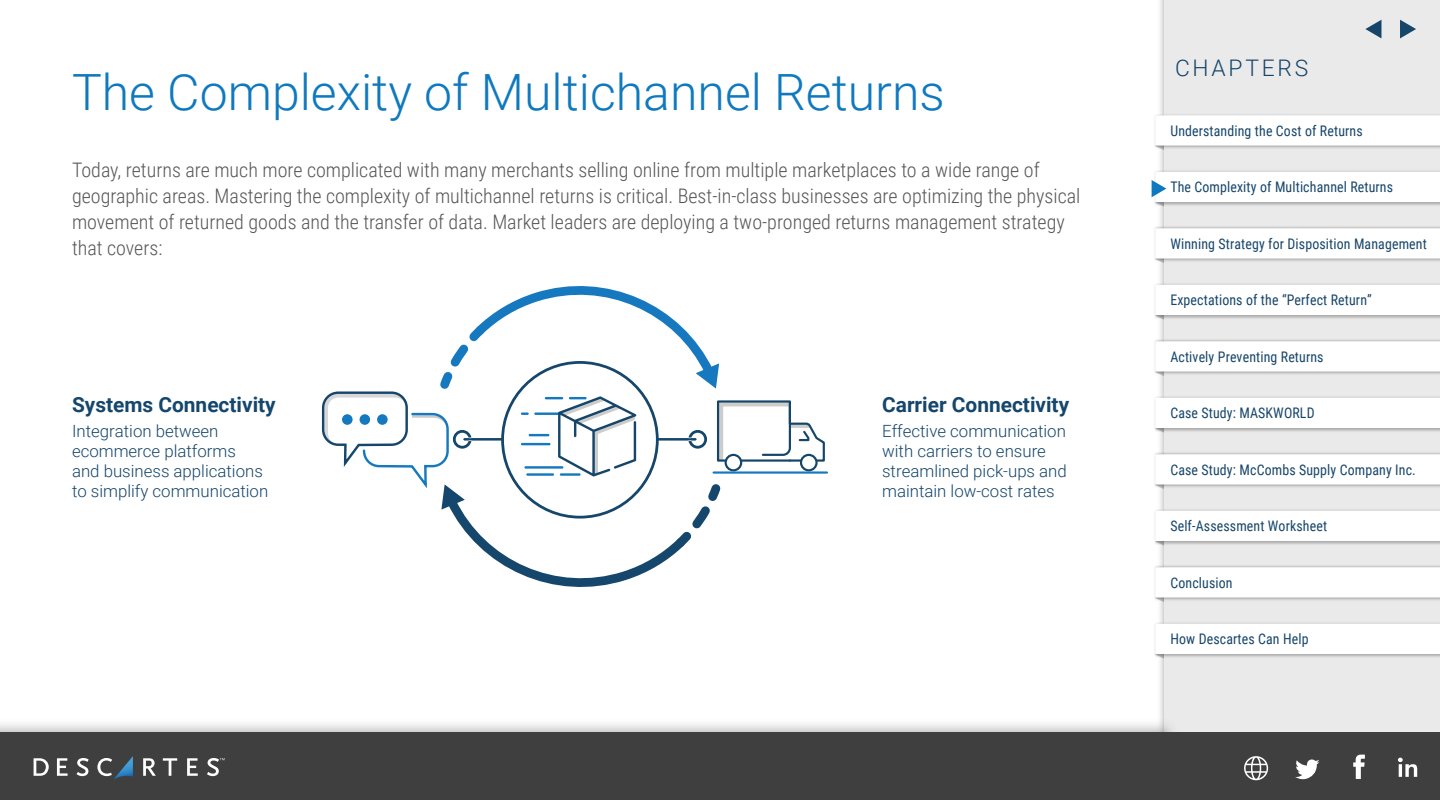
<style>
.page{position:relative;width:1440px;height:800px;background:#fff}
.page>*{position:absolute;margin:0;border:0;box-sizing:border-box;transform-origin:0 0}
.t1{font:300 50px "Roboto";color:#0f79bf}
.t2{font:300 22.8px "Roboto";letter-spacing:.12em;color:#16456a}
.t3{font:700 20.9px "Roboto";color:#15466b}
.t4{font:300 20px/26px "Roboto Condensed";color:#555}
.t5{font:300 16.8px/20.2px "Roboto";color:#15466b}
.t6{font:14.6px "Roboto Condensed";letter-spacing:.01em;color:#16456a;scale:.95 1}
</style>
<div class="page">
<svg style="left:1159px;top:0;width:6px;height:715px"></svg>
<div style="left:1165px;top:0;width:275px;height:800px;background:#eaeaea"></div>
<svg style="left:1155px;top:115px;width:285px;height:47px"></svg>
<svg style="left:1155px;top:228px;width:285px;height:47px"></svg>
<svg style="left:1155px;top:285px;width:285px;height:47px"></svg>
<svg style="left:1155px;top:341px;width:285px;height:47px"></svg>
<svg style="left:1155px;top:398px;width:285px;height:47px"></svg>
<svg style="left:1155px;top:454px;width:285px;height:47px"></svg>
<svg style="left:1155px;top:511px;width:285px;height:47px"></svg>
<svg style="left:1155px;top:567px;width:285px;height:47px"></svg>
<svg style="left:1155px;top:624px;width:285px;height:47px"></svg>
<svg style="left:1400px;top:20px;width:16px;height:18px"></svg>
<svg style="left:1365px;top:20px;width:16px;height:18px"></svg>
<svg style="left:0;top:715px;width:1172px;height:17px"></svg>
<div style="left:0;top:732px;width:1440px;height:68px;background:#3f3f3f"></div>
<svg style="left:1398px;top:758px;width:19px;height:19px"></svg>
<svg style="left:1353px;top:755px;width:12px;height:24px"></svg>
<svg style="left:1295px;top:759px;width:24px;height:21px"></svg>
<svg style="left:1244px;top:756px;width:24px;height:24px"></svg>
<svg style="left:34px;top:758px;width:15px;height:18px"></svg>
<svg style="left:57px;top:758px;width:11px;height:18px"></svg>
<svg style="left:77px;top:758px;width:12px;height:18px"></svg>
<svg style="left:143px;top:758px;width:13px;height:18px"></svg>
<svg style="left:163px;top:758px;width:14px;height:18px"></svg>
<svg style="left:187px;top:758px;width:11px;height:18px"></svg>
<svg style="left:207px;top:758px;width:18px;height:18px"></svg>
<svg style="left:97px;top:756px;width:36px;height:24px"></svg>
<svg style="left:1152px;top:172px;width:288px;height:47px"></svg>
<hr style="left:714px;top:471px;width:113px;height:3px;background:#1679bf">
<svg style="left:321px;top:286px;width:505px;height:301px"></svg>
<h1 class="t1" style="left:72px;top:57px;width:874px">The Complexity of Multichannel Returns</h1>
<p class="t4" style="left:72px;top:156px;width:1010px">Today, returns are much more complicated with many merchants selling online from multiple marketplaces to a wide range of geographic areas. Mastering the complexity of multichannel returns is critical. Best-in-class businesses are optimizing the physical movement of returned goods and the transfer of data. Market leaders are deploying a two-pronged returns management strategy that covers:</p>
<p class="t3" style="left:72px;top:390px;width:205px">Systems Connectivity</p>
<p class="t5" style="left:72px;top:420px;width:198px">Integration between ecommerce platforms<br>and business applications to simplify communication</p>
<p class="t3" style="left:882px;top:390px;width:189px">Carrier Connectivity</p>
<p class="t5" style="left:882px;top:420px;width:186px">Effective communication with carriers to ensure streamlined pick-ups and maintain low-cost rates</p>
<p class="t2" style="left:1175px;top:52px;width:135px">CHAPTERS</p>
<p class="t6" style="left:1170px;top:120px;width:204px">Understanding the Cost of Returns</p>
<p class="t6" style="left:1170px;top:177px;width:236px">The Complexity of Multichannel Returns</p>
<p class="t6" style="left:1170px;top:233px;width:271px">Winning Strategy for Disposition Management</p>
<p class="t6" style="left:1170px;top:290px;width:214px">Expectations of the “Perfect Return”</p>
<p class="t6" style="left:1170px;top:346px;width:163px">Actively Preventing Returns</p>
<p class="t6" style="left:1170px;top:403px;width:153px">Case Study: MASKWORLD</p>
<p class="t6" style="left:1170px;top:459px;width:260px">Case Study: McCombs Supply Company Inc.</p>
<p class="t6" style="left:1170px;top:516px;width:166px">Self-Assessment Worksheet</p>
<p class="t6" style="left:1170px;top:572px;width:67px">Conclusion</p>
<p class="t6" style="left:1170px;top:629px;width:147px">How Descartes Can Help</p>
</div>
